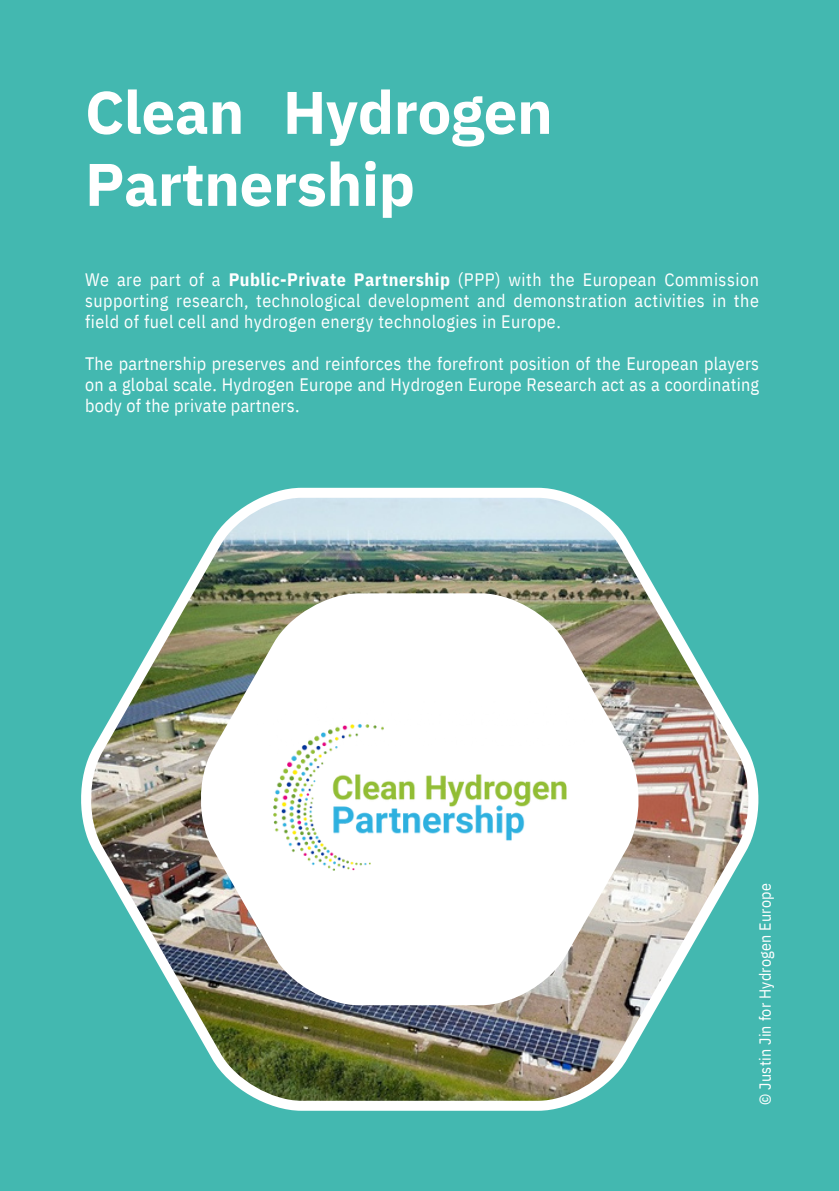
<style>
.page{position:relative;width:839px;height:1191px;background:#fff}
.page>*{position:absolute;margin:0;border:0;box-sizing:border-box;transform-origin:0 0}
.t1{font:700 60px/72px "IBM Plex Sans";letter-spacing:-.005em;color:#fff}
.t2{font:18px/21px "IBM Plex Sans Cond";letter-spacing:.02em;color:#fff;text-align:justify}
.t3{font:16px "IBM Plex Sans Cond";letter-spacing:.015em;color:#fff}
.s1{font-weight:700}
</style>
<div class="page">
<div style="left:0;top:0;width:838px;height:1191px;background:#43b8b0"></div>
<img style="left:81px;top:488px;width:678px;height:623px">
<img style="left:201px;top:593px;width:439px;height:412px">
<img style="left:247px;top:700px;width:345px;height:196px">
<h1 class="t1" style="left:85px;top:75px;width:469px">Clean Hydrogen<br>Partnership</h1>
<p class="t2" style="left:85px;top:269px;width:675px">We are part of a <span class="s1">Public-Private Partnership</span> (PPP) with the European Commission supporting research, technological development and demonstration activities in the field of fuel cell and hydrogen energy technologies in Europe.</p>
<p class="t2" style="left:85px;top:353px;width:675px">The partnership preserves and reinforces the forefront position of the European players on a global scale. Hydrogen Europe and Hydrogen Europe Research act as a coordinating body of the private partners.</p>
<p class="t3" style="left:754px;top:1105px;width:223px;rotate:-90deg">© Justin Jin for Hydrogen Europe</p>
</div>
